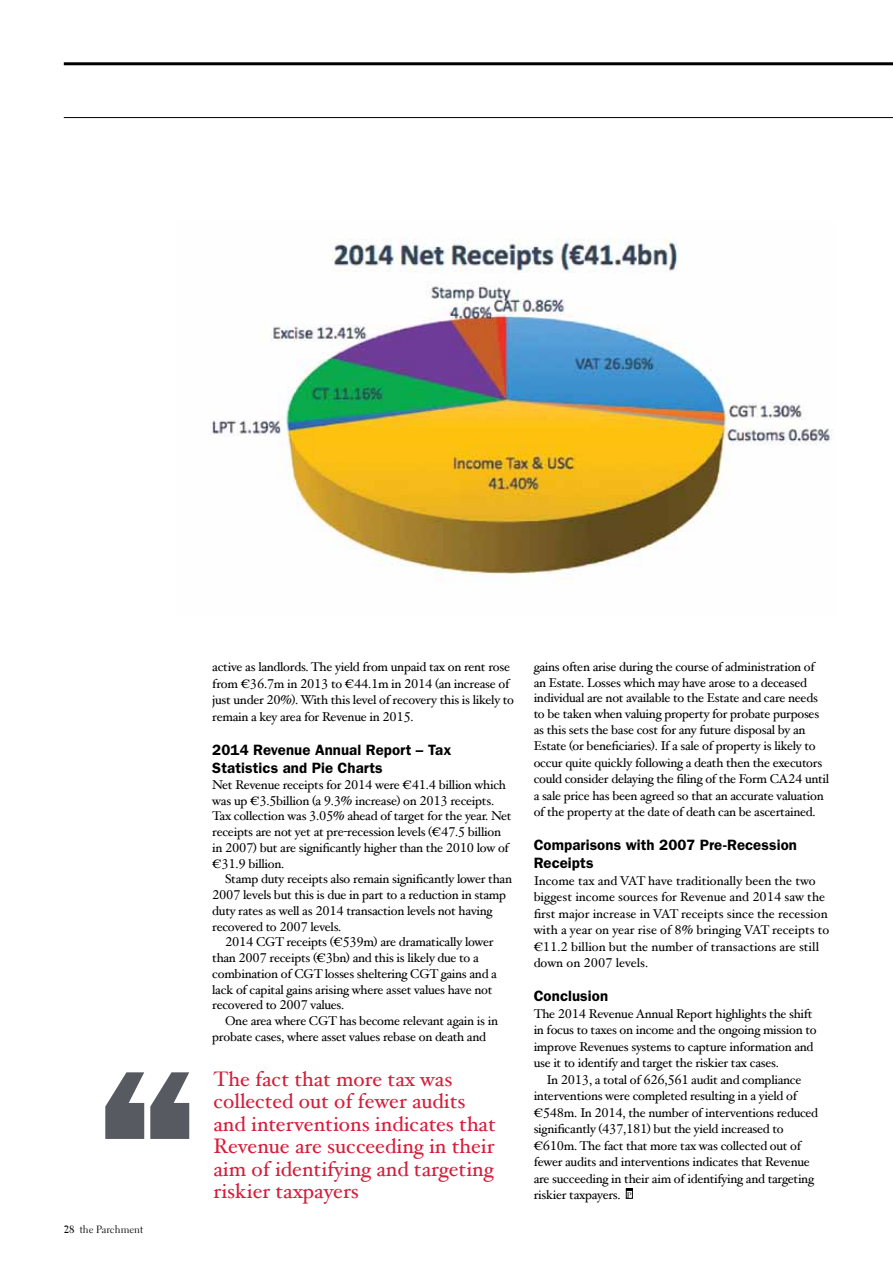
<style>
.page{position:relative;width:893px;height:1263px;background:#fff}
.page>*{position:absolute;margin:0;border:0;box-sizing:border-box;transform-origin:0 0}
.t1{font:21px/22.5px "Hoefler Text";color:#d41e3b}
.t2{font:600 15px/18px "ITC Franklin Gothic Std";letter-spacing:.005em;color:#000}
.t3{font:12.75px/16.5px "Hoefler Text";letter-spacing:-.02em;color:#000}
.t4{font:12.75px/16.5px "Hoefler Text";color:#000}
.t5{font:10.5px "Electra LT Std";color:#000}
.s1{font-weight:700}
.s2{font-family:"Times"}
.s3{font-family:"Electra LT Std";font-size:8.1px}
</style>
<div class="page">
<hr style="left:64px;top:62px;width:829px;height:3px;background:#000">
<hr style="left:64px;top:117px;width:829px;height:1px;background:#000">
<div style="left:626px;top:1189px;width:6px;height:9px;border:1px solid #000"></div>
<svg style="left:626px;top:1189px;width:6px;height:2px"></svg>
<svg style="left:105px;top:1072px;width:84px;height:67px"></svg>
<img style="left:212px;top:238px;width:621px;height:337px">
<p class="t5" style="left:64px;top:1223px;width:81px"><span class="s1">28</span> the Parchment</p>
<p class="t3" style="left:212px;top:658px;width:303px">active as landlords. The yield from unpaid tax on rent rose from <span class="s2">€</span>36.7m in 2013 to <span class="s2">€</span>44.1m in 2014 (an increase of just under 20%). With this level of recovery this is likely to remain a key area for Revenue in 2015.</p>
<p class="t2" style="left:212px;top:741px;width:241px">2014 Revenue Annual Report – Tax<br>Statistics and Pie Charts</p>
<p class="t3" style="left:212px;top:776px;width:301px;line-height:15.8px">Net Revenue receipts for 2014 were <span class="s2">€</span>41.4 billion which was up <span class="s2">€</span>3.5billion (a 9.3% increase) on 2013 receipts.<br>Tax collection was 3.05% ahead of target for the year. Net receipts are not yet at pre-recession levels (<span class="s2">€</span>47.5 billion in 2007) but are significantly higher than the 2010 low of <span class="s2">€</span>31.9 billion.</p>
<p class="t3" style="left:212px;top:871px;width:301px;line-height:15.8px;text-indent:13px">Stamp duty receipts also remain significantly lower than 2007 levels but this is due in part to a reduction in stamp duty rates as well as 2014 transaction levels not having recovered to 2007 levels.</p>
<p class="t3" style="left:212px;top:934px;width:286px;line-height:15.8px;text-indent:13px">2014 CGT receipts (<span class="s2">€</span>539m) are dramatically lower than 2007 receipts (<span class="s2">€</span>3bn) and this is likely due to a combination of CGT losses sheltering CGT gains and a lack of capital gains arising where asset values have not recovered to 2007 values.</p>
<p class="t3" style="left:212px;top:1013px;width:287px;line-height:15.8px;text-indent:13px">One area where CGT has become relevant again is in probate cases, where asset values rebase on death and</p>
<h1 class="t1" style="left:214px;top:1067px;width:284px">The fact that more tax was collected out of fewer audits and interventions indicates that<br>Revenue are succeeding in their aim of identifying and targeting riskier taxpayers</h1>
<p class="t3" style="left:534px;top:658px;width:297px">gains often arise during the course of administration of an Estate. Losses which may have arose to a deceased individual are not available to the Estate and care needs to be taken when valuing property for probate purposes as this sets the base cost for any future disposal by an Estate (or beneficiaries). If a sale of property is likely to occur quite quickly following a death then the executors could consider delaying the filing of the Form CA24 until a sale price has been agreed so that an accurate valuation of the property at the date of death can be ascertained.</p>
<p class="t2" style="left:534px;top:836px;width:265px">Comparisons with 2007 Pre-Recession<br>Receipts</p>
<p class="t4" style="left:534px;top:872px;width:297px">Income tax and VAT have traditionally been the two biggest income sources for Revenue and 2014 saw the first major increase in VAT receipts since the recession with a year on year rise of 8% bringing VAT receipts to <span class="s2">€</span>11.2 billion but the number of transactions are still down on 2007 levels.</p>
<p class="t2" style="left:534px;top:987px;width:76px">Conclusion</p>
<p class="t3" style="left:534px;top:1005px;width:284px">The 2014 Revenue Annual Report highlights the shift in focus to taxes on income and the ongoing mission to improve Revenues systems to capture information and use it to identify and target the riskier tax cases.</p>
<p class="t3" style="left:534px;top:1071px;width:286px;text-indent:13px">In 2013, a total of 626,561 audit and compliance interventions were completed resulting in a yield of <span class="s2">€</span>548m. In 2014, the number of interventions reduced significantly (437,181) but the yield increased to <span class="s2">€</span>610m. The fact that more tax was collected out of fewer audits and interventions indicates that Revenue are succeeding in their aim of identifying and targeting riskier taxpayers. <span class="s3">P</span></p>
</div>
